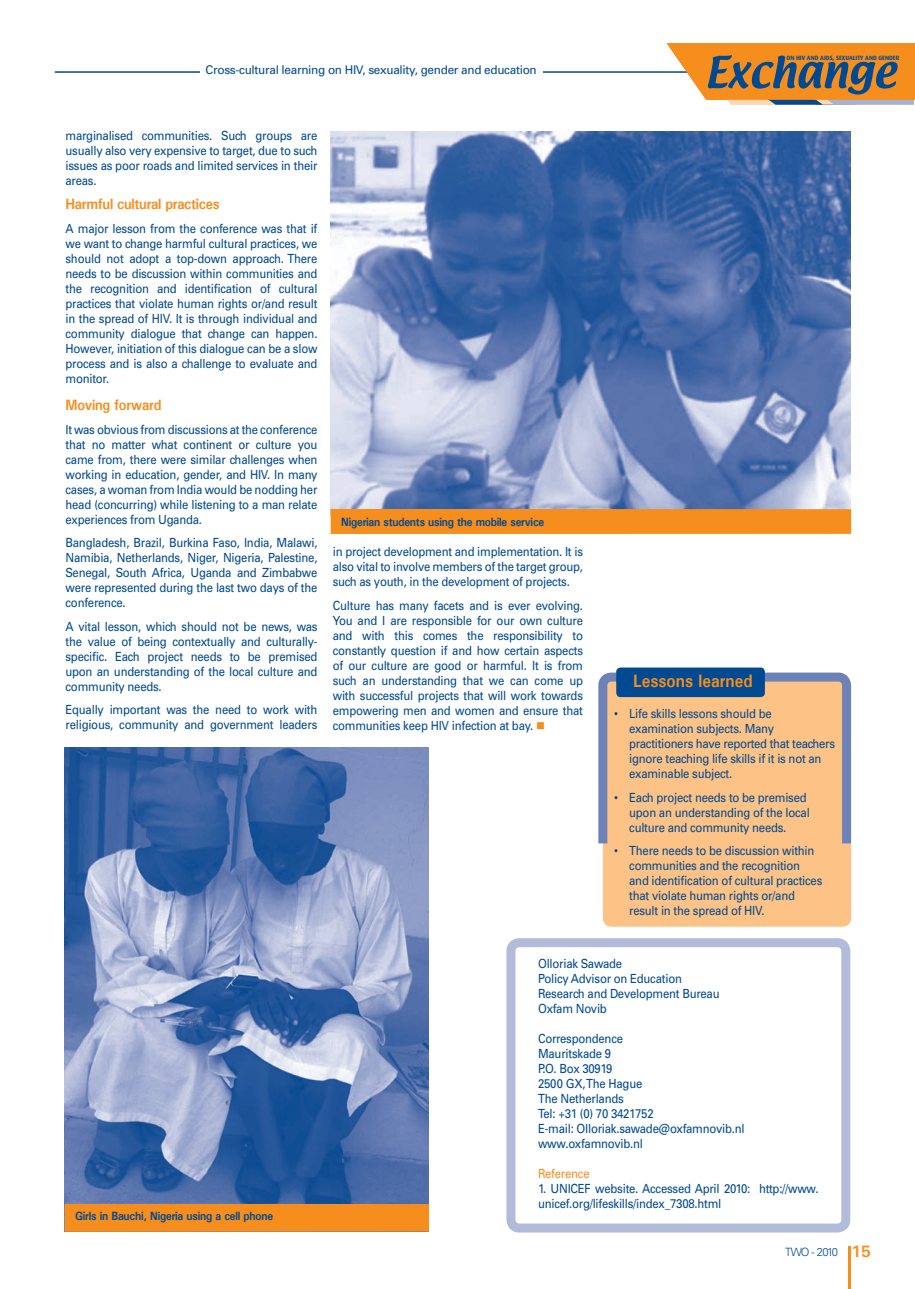
<style>
.page{position:relative;width:915px;height:1289px;background:#fff}
.page>*{position:absolute;margin:0;border:0;box-sizing:border-box;transform-origin:0 0}
.t1{font:700 18px "Univers";color:#f68e1e;scale:.9 1}
.t2{font:700 16.5px "Univers";color:#f68e1e}
.t3{font:700 15px "Univers";letter-spacing:-.02em;color:#f68e1e;scale:.9 1}
.t4{font:12.6px/15px "Univers";letter-spacing:-.02em;color:#014990;scale:.9 1}
.t5{font:12.6px "Univers";letter-spacing:-.02em;color:#f68e1e;scale:.9 1}
.t6{font:700 12px "Univers";letter-spacing:-.02em;color:#014990;scale:.9 1}
.t7{font:12px "Univers";letter-spacing:-.025em;color:#014990}
.t8{font:italic 300 12px "Univers";letter-spacing:-.025em;color:#014990}
.t9{font:300 11.4px "Univers";letter-spacing:-.105em;color:#014990}
.t10{font:700 6.15px "Dax";color:#014990}
.s1{font-weight:400;font-style:normal}
.s2{color:#f68e1e}
</style>
<div class="page">
<hr style="left:848px;top:1246px;width:2px;height:42px;background:#f68e1e">
<hr style="left:55px;top:72px;width:648px;height:1px;background:#014990">
<div style="left:200px;top:62px;width:343px;height:20px;background:#fff"></div>
<svg style="left:666px;top:43px;width:248px;height:62px"></svg>
<img style="left:330px;top:131px;width:520px;height:378px">
<div style="left:602px;top:678px;width:248px;height:248px;background:#fcc286;border-radius:9px"></div>
<svg style="left:598px;top:668px;width:254px;height:184px"></svg>
<div style="left:616px;top:667px;width:148px;height:30px;background:#014990;border-radius:4px"></div>
<img style="left:64px;top:747px;width:364px;height:484px">
<div style="left:65px;top:1203px;width:364px;height:28px;background:#f68e1e"></div>
<div style="left:330px;top:509px;width:520px;height:25px;background:#f68e1e"></div>
<div style="left:506px;top:938px;width:344px;height:294px;border:9px solid #b3bbda;border-radius:9px"></div>
<p class="t7" style="left:205px;top:63px;width:332px">Cross-cultural learning on HIV, sexuality, gender and education</p>
<p class="t8" style="left:216px;top:64px;width:311px"><span class="s1">Sexuali y and cou selling:</span> building evidence of good practice</p>
<p class="t4" style="left:65px;top:129px;width:281px;text-align:justify">marginalised communities. Such groups are usually also very expensive to target, due to such issues as poor roads and limited services in their areas.</p>
<p class="t3" style="left:65px;top:194px;width:173px">Harmful cultural practices</p>
<p class="t4" style="left:65px;top:221px;width:281px;text-align:justify">A major lesson from the conference was that if we want to change harmful cultural practices, we should not adopt a top-down approach. There needs to be discussion within communities and the recognition and identification of cultural practices that violate human rights or/and result in the spread of HIV. It is through individual and community dialogue that change can happen.<br>However, initiation of this dialogue can be a slow process and is also a challenge to evaluate and monitor.</p>
<p class="t3" style="left:65px;top:395px;width:108px">Moving forward</p>
<p class="t4" style="left:65px;top:422px;width:281px;text-align:justify">It was obvious from discussions at the conference that no matter what continent or culture you came from, there were similar challenges when working in education, gender, and HIV. In many cases, a woman from India would be nodding her head (concurring) while listening to a man relate experiences from Uganda.</p>
<p class="t4" style="left:65px;top:535px;width:281px;text-align:justify">Bangladesh, Brazil, Burkina Faso, India, Malawi, Namibia, Netherlands, Niger, Nigeria, Palestine, Senegal, South Africa, Uganda and Zimbabwe were represented during the last two days of the conference.</p>
<p class="t4" style="left:65px;top:619px;width:281px;text-align:justify">A vital lesson, which should not be news, was the value of being contextually and culturally&shy;specific. Each project needs to be premised upon an understanding of the local culture and community needs.</p>
<p class="t4" style="left:65px;top:702px;width:281px">Equally important was the need to work with religious, community and government leaders</p>
<p class="t6" style="left:341px;top:514px;width:227px">Nigerian students using the mobile service</p>
<p class="t4" style="left:333px;top:544px;width:279px;text-align:justify">in project development and implementation. It is also vital to involve members of the target group, such as youth, in the development of projects.</p>
<p class="t4" style="left:333px;top:597px;width:279px;text-align:justify">Culture has many facets and is ever evolving.<br>You and I are responsible for our own culture and with this comes the responsibility to constantly question if and how certain aspects of our culture are good or harmful. It is from such an understanding that we can come up with successful projects that will work towards empowering men and women and ensure that communities keep HIV infection at bay. <span class="s2">■</span></p>
<p class="t10" style="left:784px;top:53px;width:114px">ON HIV AND AIDS, SEXUALITY AND GENDER</p>
<p class="t10" style="left:786px;top:54px;width:114px">ON HIV AND AIDS, SEXUALITY AND GENDER</p>
<h1 class="t1" style="left:633px;top:669px;width:134px">Lessons learned</h1>
<p class="t4" style="left:629px;top:706px;width:230px;text-indent:-15px">• Life skills lessons should be examination subjects. Many practitioners have reported that teachers ignore teaching life skills if it is not an examinable subject.</p>
<p class="t4" style="left:629px;top:790px;width:202px;text-indent:-15px">• Each project needs to be premised upon an understanding of the local culture and community needs.</p>
<p class="t4" style="left:629px;top:843px;width:216px;text-indent:-15px">• There needs to be discussion within communities and the recognition and identification of cultural practices that violate human rights or/and result in the spread of HIV.</p>
<p class="t6" style="left:75px;top:1208px;width:221px">Girls in Bauchi, Nigeria using a cell phone</p>
<p class="t4" style="left:538px;top:956px;width:203px">Olloriak Sawade<br>Policy Advisor on Education<br>Research and Development Bureau<br>Oxfam Novib</p>
<p class="t4" style="left:538px;top:1031px;width:231px">Correspondence<br>Mauritskade 9<br>P.O. Box 30919<br>2500 GX, The Hague<br>The Netherlands<br>Tel: +31 (0) 70 3421752<br>E-mail: Olloriak.sawade@oxfamnovib.nl www.oxfamnovib.nl</p>
<p class="t5" style="left:538px;top:1166px;width:59px">Reference</p>
<p class="t4" style="left:538px;top:1181px;width:313px">1. UNICEF website. Accessed April 2010: http://www. unicef.org/lifeskills/index_7308.html</p>
<p class="t9" style="left:785px;top:1244px;width:54px">TWO - 2010</p>
<h2 class="t2" style="left:850px;top:1240px;width:21px">15</h2>
</div>
